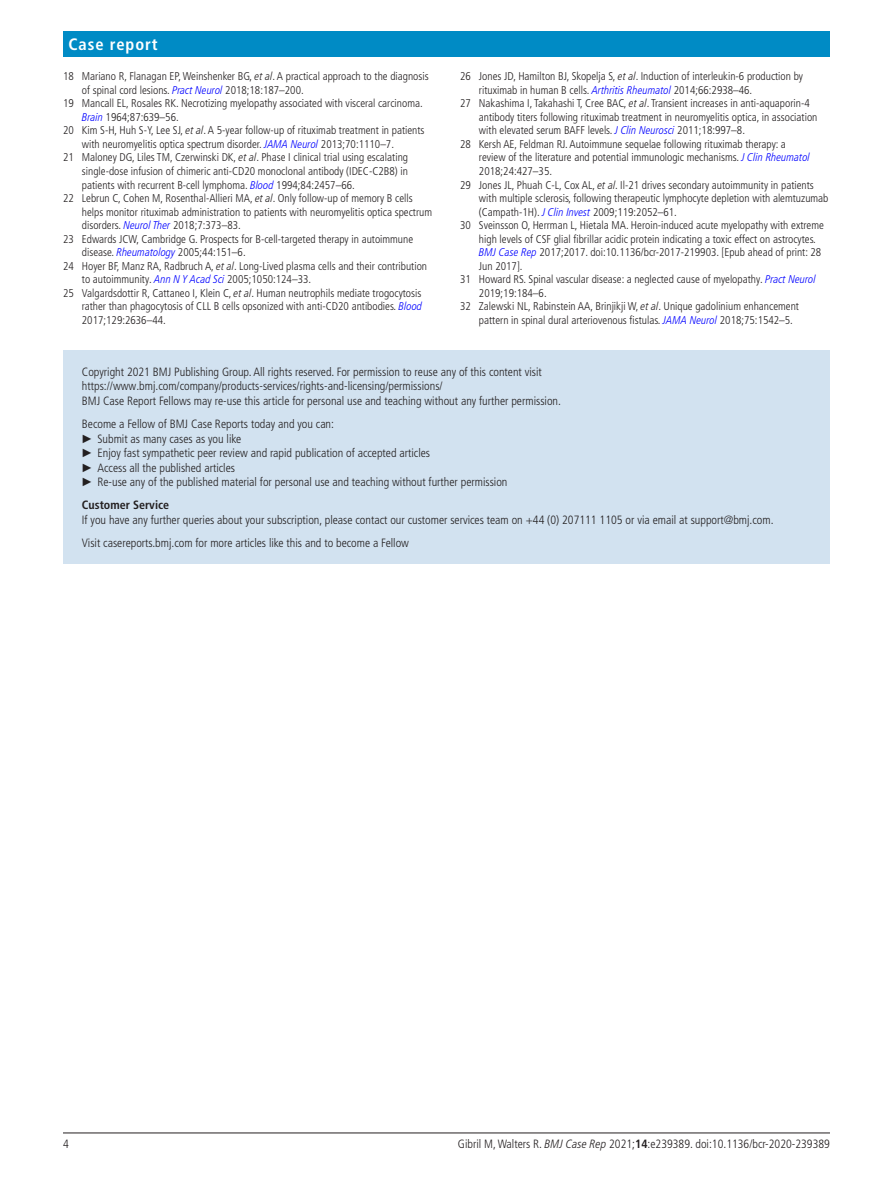
<style>
.page{position:relative;width:893px;height:1191px;background:#fff}
.page>*{position:absolute;margin:0;border:0;box-sizing:border-box;transform-origin:0 0}
.t1{font:700 condensed 16.5px "Frutiger LT Pro";letter-spacing:.055em;color:#fff}
.t2{font:300 condensed 12px/14.4px "Frutiger LT Pro";color:#231f20}
.t3{font:700 condensed 12px "Frutiger LT Pro";color:#231f20}
.t4{font:300 condensed 11.25px "Frutiger LT Pro";color:#231f20}
.s1{font-style:italic}
.s2{font-style:italic;color:#00f}
.s3{font-family:"Arial";font-weight:400;font-stretch:normal}
.s4{font-weight:700}
</style>
<div class="page">
<hr style="left:63px;top:1132px;width:767px;height:1px;background:#231f20">
<div style="left:63px;top:31px;width:767px;height:25px;background:#008bc5"></div>
<div style="left:63px;top:350px;width:767px;height:213px;background:#d2e2f0"></div>
<h1 class="t1" style="left:69px;top:34px;width:91px">Case report</h1>
<p class="t4" style="left:63px;top:70px;width:367px">18 Mariano R, Flanagan EP, Weinshenker BG, <span class="s1">et al</span>. A practical approach to the diagnosis</p>
<p class="t4" style="left:82px;top:84px;width:223px">of spinal cord lesions. <span class="s2">Pract Neurol</span> 2018;18:187–200.</p>
<p class="t4" style="left:63px;top:97px;width:361px">19 Mancall EL, Rosales RK. Necrotizing myelopathy associated with visceral carcinoma.</p>
<p class="t4" style="left:82px;top:111px;width:98px"><span class="s2">Brain</span> 1964;87:639–56.</p>
<p class="t4" style="left:63px;top:124px;width:363px">20 Kim S-H, Huh S-Y, Lee SJ, <span class="s1">et al</span>. A 5-year follow-up of rituximab treatment in patients</p>
<p class="t4" style="left:82px;top:138px;width:314px">with neuromyelitis optica spectrum disorder. <span class="s2">JAMA Neurol</span> 2013;70:1110–7.</p>
<p class="t4" style="left:63px;top:151px;width:347px">21 Maloney DG, Liles TM, Czerwinski DK, <span class="s1">et al</span>. Phase I clinical trial using escalating</p>
<p class="t4" style="left:82px;top:165px;width:328px">single-dose infusion of chimeric anti-CD20 monoclonal antibody (IDEC-C2B8) in</p>
<p class="t4" style="left:82px;top:178px;width:274px">patients with recurrent B-cell lymphoma. <span class="s2">Blood</span> 1994;84:2457–66.</p>
<p class="t4" style="left:63px;top:192px;width:351px">22 Lebrun C, Cohen M, Rosenthal-Allieri MA, <span class="s1">et al</span>. Only follow-up of memory B cells</p>
<p class="t4" style="left:82px;top:205px;width:352px">helps monitor rituximab administration to patients with neuromyelitis optica spectrum</p>
<p class="t4" style="left:82px;top:219px;width:160px">disorders. <span class="s2">Neurol Ther</span> 2018;7:373–83.</p>
<p class="t4" style="left:63px;top:232px;width:352px">23 Edwards JCW, Cambridge G. Prospects for B-cell-targeted therapy in autoimmune</p>
<p class="t4" style="left:82px;top:246px;width:165px">disease. <span class="s2">Rheumatology</span> 2005;44:151–6.</p>
<p class="t4" style="left:63px;top:259px;width:366px">24 Hoyer BF, Manz RA, Radbruch A, <span class="s1">et al</span>. Long-Lived plasma cells and their contribution</p>
<p class="t4" style="left:82px;top:273px;width:231px">to autoimmunity. <span class="s2">Ann N Y Acad Sci</span> 2005;1050:124–33.</p>
<p class="t4" style="left:63px;top:286px;width:360px">25 Valgardsdottir R, Cattaneo I, Klein C, <span class="s1">et al</span>. Human neutrophils mediate trogocytosis</p>
<p class="t4" style="left:82px;top:300px;width:342px">rather than phagocytosis of CLL B cells opsonized with anti-CD20 antibodies. <span class="s2">Blood</span></p>
<p class="t4" style="left:82px;top:313px;width:85px">2017;129:2636–44.</p>
<p class="t4" style="left:460px;top:70px;width:344px">26 Jones JD, Hamilton BJ, Skopelja S, <span class="s1">et al</span>. Induction of interleukin-6 production by</p>
<p class="t4" style="left:479px;top:84px;width:275px">rituximab in human B cells. <span class="s2">Arthritis Rheumatol</span> 2014;66:2938–46.</p>
<p class="t4" style="left:460px;top:97px;width:351px">27 Nakashima I, Takahashi T, Cree BAC, <span class="s1">et al</span>. Transient increases in anti-aquaporin-4</p>
<p class="t4" style="left:479px;top:111px;width:340px">antibody titers following rituximab treatment in neuromyelitis optica, in association</p>
<p class="t4" style="left:479px;top:124px;width:268px">with elevated serum BAFF levels. <span class="s2">J Clin Neurosci</span> 2011;18:997–8.</p>
<p class="t4" style="left:460px;top:138px;width:327px">28 Kersh AE, Feldman RJ. Autoimmune sequelae following rituximab therapy: a</p>
<p class="t4" style="left:479px;top:151px;width:332px">review of the literature and potential immunologic mechanisms. <span class="s2">J Clin Rheumatol</span></p>
<p class="t4" style="left:479px;top:165px;width:75px">2018;24:427–35.</p>
<p class="t4" style="left:460px;top:178px;width:355px">29 Jones JL, Phuah C-L, Cox AL, <span class="s1">et al</span>. Il-21 drives secondary autoimmunity in patients</p>
<p class="t4" style="left:479px;top:192px;width:351px">with multiple sclerosis, following therapeutic lymphocyte depletion with alemtuzumab</p>
<p class="t4" style="left:479px;top:205px;width:200px">(Campath-1H). <span class="s2">J Clin Invest</span> 2009;119:2052–61.</p>
<p class="t4" style="left:460px;top:219px;width:365px">30 Sveinsson O, Herrman L, Hietala MA. Heroin-induced acute myelopathy with extreme</p>
<p class="t4" style="left:479px;top:232px;width:338px">high levels of CSF glial fibrillar acidic protein indicating a toxic effect on astrocytes.</p>
<p class="t4" style="left:479px;top:246px;width:344px"><span class="s2">BMJ Case Rep</span> 2017;2017. doi:10.1136/bcr-2017-219903. [Epub ahead of print: 28</p>
<p class="t4" style="left:479px;top:259px;width:45px">Jun 2017].</p>
<p class="t4" style="left:460px;top:273px;width:357px">31 Howard RS. Spinal vascular disease: a neglected cause of myelopathy. <span class="s2">Pract Neurol</span></p>
<p class="t4" style="left:479px;top:286px;width:69px">2019;19:184–6.</p>
<p class="t4" style="left:460px;top:300px;width:340px">32 Zalewski NL, Rabinstein AA, Brinjikji W, <span class="s1">et al</span>. Unique gadolinium enhancement</p>
<p class="t4" style="left:479px;top:313px;width:315px">pattern in spinal dural arteriovenous fistulas. <span class="s2">JAMA Neurol</span> 2018;75:1542–5.</p>
<p class="t2" style="left:82px;top:365px;width:481px">Copyright 2021 BMJ Publishing Group. All rights reserved. For permission to reuse any of this content visit https://www.bmj.com/company/products-services/rights-and-licensing/permissions/<br>BMJ Case Report Fellows may re-use this article for personal use and teaching without any further permission.</p>
<p class="t2" style="left:81px;top:417px;width:428px">Become a Fellow of BMJ Case Reports today and you can:<br><span class="s3">►</span> Submit as many cases as you like<br><span class="s3">►</span> Enjoy fast sympathetic peer review and rapid publication of accepted articles<br><span class="s3">►</span> Access all the published articles<br><span class="s3">►</span> Re-use any of the published material for personal use and teaching without further permission</p>
<p class="t3" style="left:82px;top:498px;width:89px">Customer Service</p>
<p class="t2" style="left:82px;top:508px;width:693px;line-height:23.4px">If you have any further queries about your subscription, please contact our customer services team on +44 (0) 207111 1105 or via email at support@bmj.com.<br>Visit casereports.bmj.com for more articles like this and to become a Fellow</p>
<p class="t2" style="left:63px;top:1136px;width:7px">4</p>
<p class="t2" style="left:458px;top:1136px;width:373px">Gibril M, Walters R. <span class="s1">BMJ Case Rep</span> 2021;<span class="s4">14</span>:e239389. doi:10.1136/bcr-2020-239389</p>
</div>
